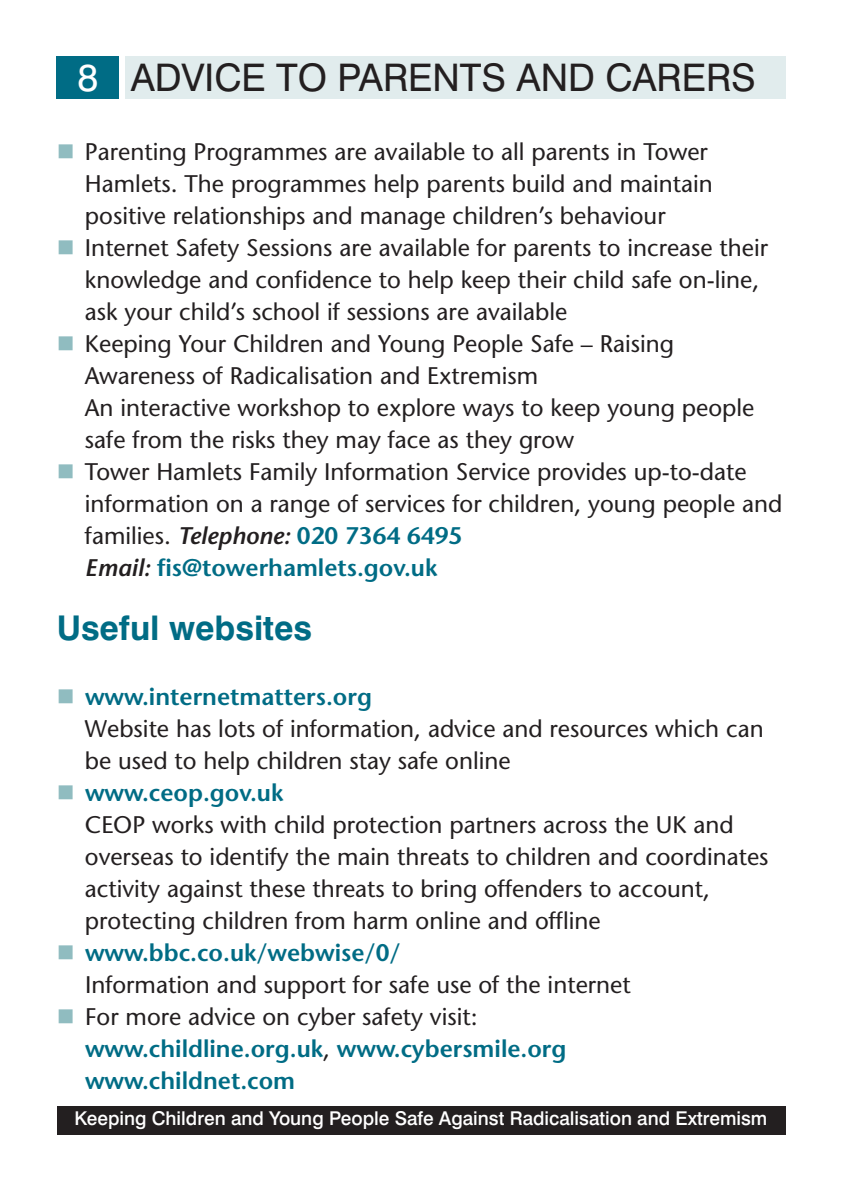
<style>
.page{position:relative;width:842px;height:1191px;background:#fff}
.page>*{position:absolute;margin:0;border:0;box-sizing:border-box;transform-origin:0 0}
.t1{font:38px "Swiss 721 BT";color:#231f20}
.t2{font:38px "Swiss 721 BT";color:#fff}
.t3{font:700 34px "Swiss 721 BT";color:#006c85}
.t4{font:24px/32px "Stone Sans";color:#231f20}
.t5{font:600 24px "Stone Sans";color:#006c85}
.t6{font:500 19px "Swiss 721 BT";color:#fff}
.s1{font-weight:600;font-style:italic}
.s2{font-weight:600;color:#006c85}
</style>
<div class="page">
<div style="left:125px;top:57px;width:660px;height:42px;background:#e1eced"></div>
<div style="left:57px;top:1106px;width:728px;height:28px;background:#231f20"></div>
<div style="left:57px;top:57px;width:62px;height:42px;background:#006c85"></div>
<h1 class="t2" style="left:77px;top:64px;width:22px">8</h1>
<h1 class="t1" style="left:131px;top:64px;width:627px">ADVICE TO PARENTS AND CARERS</h1>
<p class="t4" style="left:85px;top:138px;width:699px">Parenting Programmes are available to all parents in Tower Hamlets. The programmes help parents build and maintain positive relationships and manage children’s behaviour<br>Internet Safety Sessions are available for parents to increase their knowledge and confidence to help keep their child safe on-line, ask your child’s school if sessions are available<br>Keeping Your Children and Young People Safe – Raising Awareness of Radicalisation and Extremism<br>An interactive workshop to explore ways to keep young people safe from the risks they may face as they grow<br>Tower Hamlets Family Information Service provides up-to-date information on a range of services for children, young people and families. <span class="s1">Telephone:</span> <span class="s2">020 7364 6495<br></span><span class="s1">Email:</span> <span class="s2">fis@towerhamlets.gov.uk</span></p>
<h2 class="t3" style="left:57px;top:616px;width:257px">Useful websites</h2>
<p class="t5" style="left:85px;top:687px;width:288px">www.internetmatters.org</p>
<p class="t4" style="left:85px;top:714px;width:680px">Website has lots of information, advice and resources which can be used to help children stay safe online</p>
<p class="t5" style="left:85px;top:783px;width:200px">www.ceop.gov.uk</p>
<p class="t4" style="left:85px;top:810px;width:685px">CEOP works with child protection partners across the UK and overseas to identify the main threats to children and coordinates activity against these threats to bring offenders to account, protecting children from harm online and offline</p>
<p class="t5" style="left:85px;top:943px;width:317px">www.bbc.co.uk/webwise/0/</p>
<p class="t4" style="left:85px;top:970px;width:547px">Information and support for safe use of the internet For more advice on cyber safety visit: <span class="s2">www.childline.org.uk</span>, <span class="s2">www.cybersmile.org www.childnet.com</span></p>
<p class="t6" style="left:75px;top:1111px;width:694px">Keeping Children and Young People Safe Against Radicalisation and Extremism</p>
</div>
